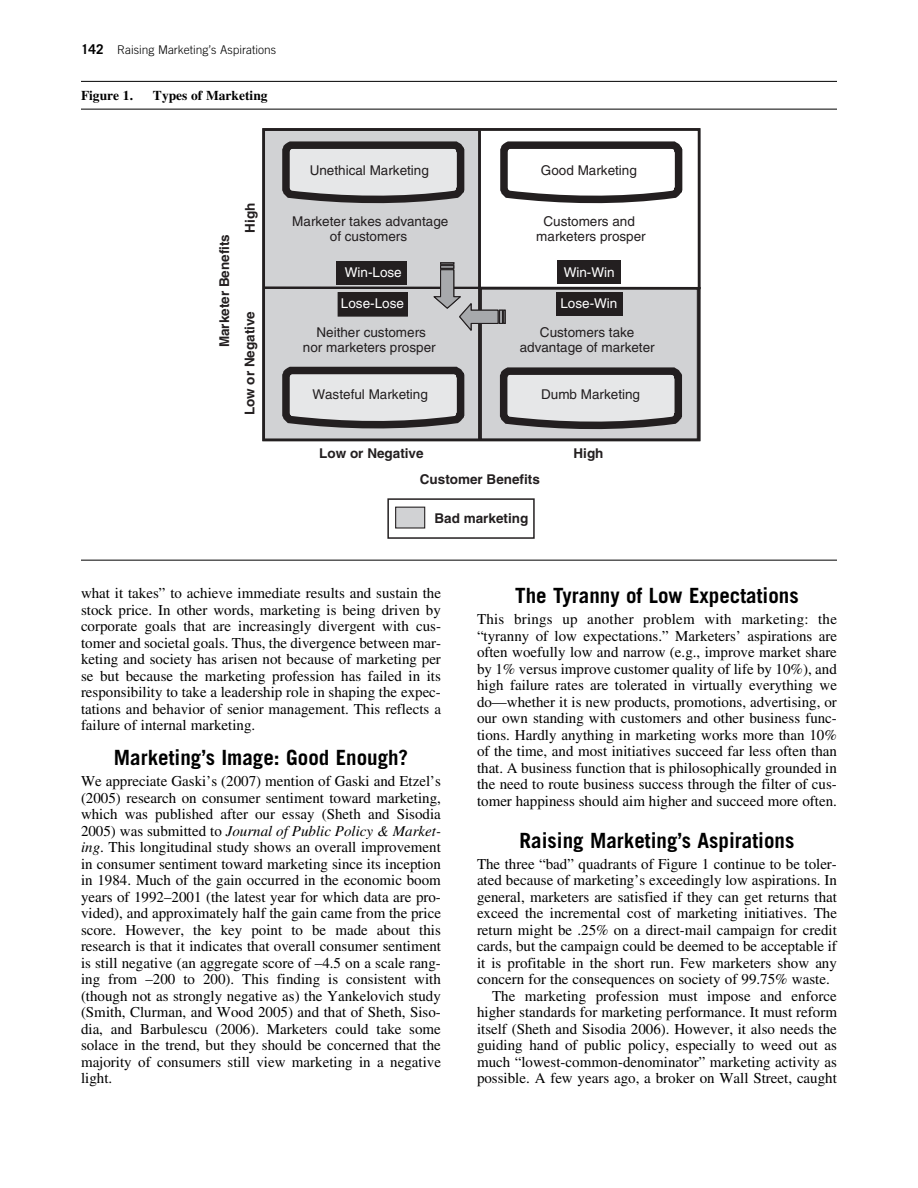
<style>
.page{position:relative;width:918px;height:1188px;background:#fff}
.page>*{position:absolute;margin:0;border:0;box-sizing:border-box;transform-origin:0 0}
.t1{font:700 21px "Trade Gothic";color:#000}
.t2{font:15px/16.5px "Times";color:#000;text-align:justify}
.t3{font:13.5px/15px "Helvetica";color:#231f20;text-align:center}
.t4{font:700 13.5px "Helvetica";color:#231f20}
.t5{font:13.5px "Helvetica";color:#fff}
.t6{font:700 13.5px "Times";color:#000}
.t7{font:300 12px "Trade Gothic";color:#000}
.s1{font-weight:700;font-size:13.5px}
.s2{font-style:italic}
</style>
<div class="page">
<hr style="left:81px;top:81px;width:756px;height:1px;background:#000">
<hr style="left:81px;top:109px;width:756px;height:1px;background:#000">
<svg style="left:266px;top:132px;width:430px;height:305px"></svg>
<div style="left:262px;top:128px;width:438px;height:313px;border:3px solid #231f20"></div>
<hr style="left:479px;top:130px;width:2px;height:310px;background:#231f20">
<hr style="left:263px;top:287px;width:437px;height:2px;background:#231f20">
<div style="left:338px;top:292px;width:69px;height:24px;background:#231f20"></div>
<div style="left:338px;top:292px;width:70px;height:25px;border:1px solid #231f20"></div>
<div style="left:337px;top:261px;width:70px;height:23px;background:#231f20"></div>
<div style="left:556px;top:292px;width:66px;height:23px;background:#231f20"></div>
<div style="left:558px;top:260px;width:63px;height:24px;background:#231f20"></div>
<div style="left:440px;top:262px;width:14px;height:3px;border:1px solid #231f20"></div>
<svg style="left:431px;top:263px;width:74px;height:69px"></svg>
<div style="left:499px;top:310px;width:4px;height:14px;border:1px solid #231f20"></div>
<div style="left:503px;top:310px;width:3px;height:14px;border:1px solid #231f20"></div>
<div style="left:396px;top:507px;width:29px;height:21px;background:#d1d2d4"></div>
<div style="left:395px;top:507px;width:30px;height:22px;border:1px solid #231f20"></div>
<div style="left:387px;top:498px;width:148px;height:41px;border:2px solid #231f20"></div>
<hr style="left:81px;top:560px;width:756px;height:1px;background:#000">
<p class="t7" style="left:81px;top:46px;width:197px"><span class="s1">142</span> Raising Marketing’s Aspirations</p>
<p class="t6" style="left:81px;top:90px;width:54px">Figure 1.</p>
<p class="t6" style="left:153px;top:90px;width:116px">Types of Marketing</p>
<p class="t4" style="left:219px;top:347px;width:115px;rotate:-90deg">Marketer Benefits</p>
<p class="t4" style="left:245px;top:233px;width:31px;rotate:-90deg">High</p>
<p class="t4" style="left:245px;top:415px;width:106px;rotate:-90deg">Low or Negative</p>
<p class="t3" style="left:310px;top:164px;width:121px">Unethical Marketing</p>
<p class="t3" style="left:541px;top:164px;width:98px">Good Marketing</p>
<p class="t3" style="left:292px;top:215px;width:158px">Marketer takes advantage of customers</p>
<p class="t3" style="left:536px;top:215px;width:111px">Customers and marketers prosper</p>
<p class="t5" style="left:345px;top:268px;width:59px">Win-Lose</p>
<p class="t5" style="left:564px;top:267px;width:52px">Win-Win</p>
<p class="t5" style="left:341px;top:299px;width:65px">Lose-Lose</p>
<p class="t5" style="left:560px;top:298px;width:59px">Lose-Win</p>
<p class="t3" style="left:303px;top:326px;width:134px">Neither customers<br>nor marketers prosper</p>
<p class="t3" style="left:520px;top:326px;width:137px">Customers take advantage of marketer</p>
<p class="t3" style="left:312px;top:388px;width:117px">Wasteful Marketing</p>
<p class="t3" style="left:541px;top:388px;width:101px">Dumb Marketing</p>
<p class="t4" style="left:319px;top:448px;width:106px">Low or Negative</p>
<p class="t4" style="left:420px;top:475px;width:122px">Customer Benefits</p>
<p class="t4" style="left:435px;top:513px;width:95px">Bad marketing</p>
<p class="t4" style="left:574px;top:448px;width:31px">High</p>
<p class="t2" style="left:81px;top:586px;width:362px">what it takes” to achieve immediate results and sustain the stock price. In other words, marketing is being driven by corporate goals that are increasingly divergent with cus&shy;tomer and societal goals. Thus, the divergence between mar&shy;keting and society has arisen not because of marketing per se but because the marketing profession has failed in its responsibility to take a leadership role in shaping the expec&shy;tations and behavior of senior management. This reflects a failure of internal marketing.</p>
<h1 class="t1" style="left:114px;top:750px;width:296px">Marketing’s Image: Good Enough?</h1>
<p class="t2" style="left:81px;top:774px;width:362px">We appreciate Gaski’s (2007) mention of Gaski and Etzel’s (2005) research on consumer sentiment toward marketing, which was published after our essay (Sheth and Sisodia 2005) was submitted to <span class="s2">Journal of Public Policy &amp; Market&shy;ing</span>. This longitudinal study shows an overall improvement in consumer sentiment toward marketing since its inception in 1984. Much of the gain occurred in the economic boom years of 1992–2001 (the latest year for which data are pro&shy;vided), and approximately half the gain came from the price score. However, the key point to be made about this research is that it indicates that overall consumer sentiment is still negative (an aggregate score of –4.5 on a scale rang&shy;ing from –200 to 200). This finding is consistent with (though not as strongly negative as) the Yankelovich study (Smith, Clurman, and Wood 2005) and that of Sheth, Siso&shy;dia, and Barbulescu (2006). Marketers could take some solace in the trend, but they should be concerned that the majority of consumers still view marketing in a negative light.</p>
<h1 class="t1" style="left:515px;top:588px;width:285px">The Tyranny of Low Expectations</h1>
<p class="t2" style="left:477px;top:612px;width:362px">This brings up another problem with marketing: the “tyranny of low expectations.” Marketers’ aspirations are often woefully low and narrow (e.g., improve market share by 1% versus improve customer quality of life by 10%), and high failure rates are tolerated in virtually everything we do—whether it is new products, promotions, advertising, or our own standing with customers and other business func&shy;tions. Hardly anything in marketing works more than 10% of the time, and most initiatives succeed far less often than that. A business function that is philosophically grounded in the need to route business success through the filter of cus&shy;tomer happiness should aim higher and succeed more often.</p>
<h1 class="t1" style="left:520px;top:833px;width:276px">Raising Marketing’s Aspirations</h1>
<p class="t2" style="left:477px;top:857px;width:361px">The three “bad” quadrants of Figure 1 continue to be toler-</p>
<p class="t2" style="left:477px;top:873px;width:361px">ated because of marketing’s exceedingly low aspirations. In</p>
<p class="t2" style="left:477px;top:890px;width:362px">general, marketers are satisfied if they can get returns that</p>
<p class="t2" style="left:477px;top:906px;width:362px">exceed the incremental cost of marketing initiatives. The</p>
<p class="t2" style="left:477px;top:923px;width:361px">return might be .25% on a direct-mail campaign for credit</p>
<p class="t2" style="left:477px;top:939px;width:361px">cards, but the campaign could be deemed to be acceptable if</p>
<p class="t2" style="left:477px;top:956px;width:361px">it is profitable in the short run. Few marketers show any</p>
<p class="t2" style="left:477px;top:972px;width:354px">concern for the consequences on society of 99.75% waste.</p>
<p class="t2" style="left:492px;top:989px;width:346px">The marketing profession must impose and enforce</p>
<p class="t2" style="left:477px;top:1005px;width:362px">higher standards for marketing performance. It must reform</p>
<p class="t2" style="left:477px;top:1022px;width:361px">itself (Sheth and Sisodia 2006). However, it also needs the</p>
<p class="t2" style="left:477px;top:1038px;width:361px">guiding hand of public policy, especially to weed out as</p>
<p class="t2" style="left:477px;top:1055px;width:362px">much “lowest-common-denominator” marketing activity as</p>
<p class="t2" style="left:477px;top:1071px;width:361px">possible. A few years ago, a broker on Wall Street, caught</p>
</div>
